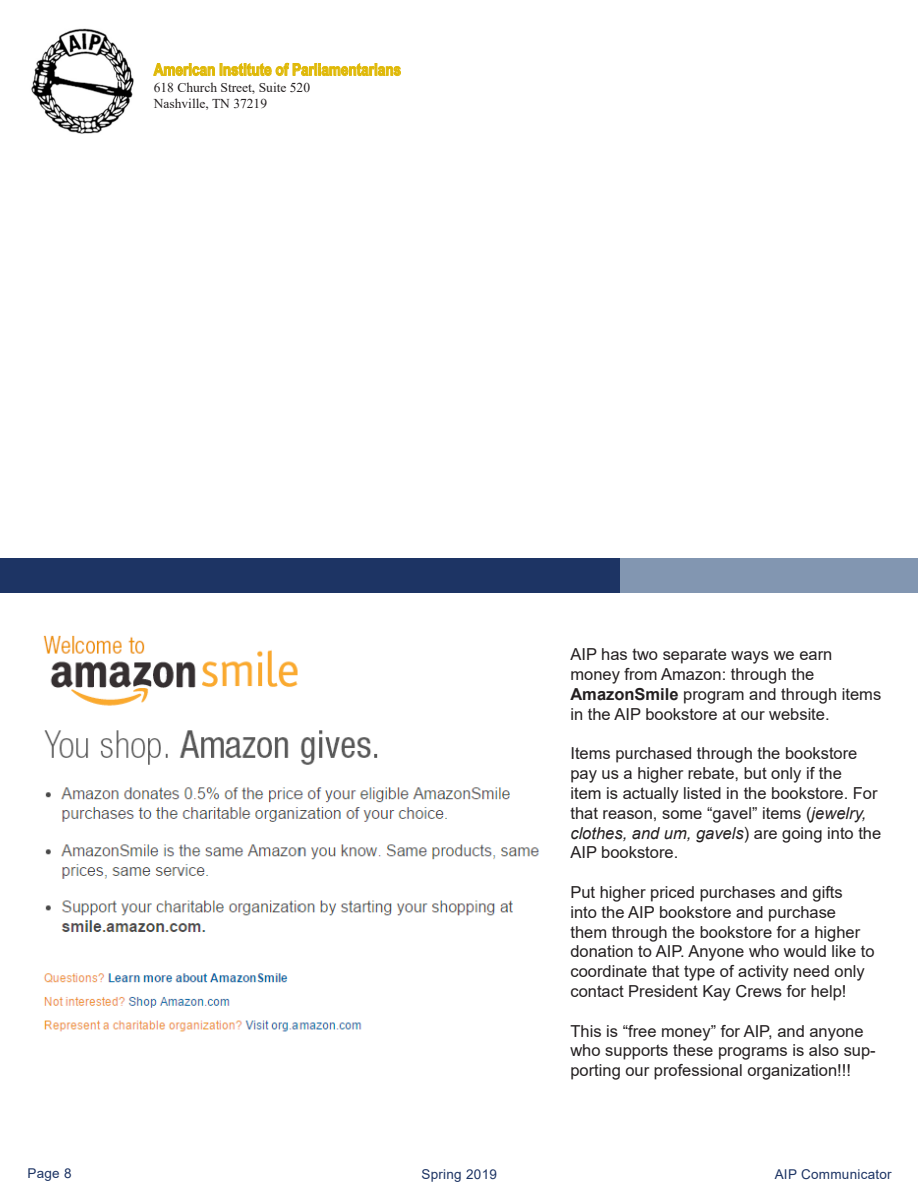
<style>
.page{position:relative;width:918px;height:1188px;background:#fff}
.page>*{position:absolute;margin:0;border:0;box-sizing:border-box;transform-origin:0 0}
.t1{font:16.5px/19.8px "Arial";color:#231f20}
.t2{font:700 16.5px "Arial Narrow";color:#dfb805}
.t3{font:13.5px "Times New Roman";color:#231f20}
.t4{font:13.5px "Arial";letter-spacing:.02em;color:#1d3464}
.s1{font-weight:700}
.s2{font-style:italic}
</style>
<div class="page">
<div style="left:0;top:558px;width:621px;height:35px;background:#1d3464"></div>
<div style="left:621px;top:558px;width:297px;height:35px;background:#8296b1"></div>
<img style="left:31px;top:28px;width:103px;height:106px">
<svg style="left:153px;top:63px;width:248px;height:13px"></svg>
<img style="left:43px;top:635px;width:497px;height:397px">
<p class="t2" style="left:154px;top:57px;width:249px">American Institute of Parliamentarians</p>
<p class="t3" style="left:154px;top:78px;width:158px">618 Church Street, Suite 520</p>
<p class="t3" style="left:154px;top:94px;width:115px">Nashville, TN 37219</p>
<p class="t1" style="left:570px;top:645px;width:263px">AIP has two separate ways we earn money from Amazon: through the</p>
<p class="t1" style="left:570px;top:684px;width:312px"><span class="s1">AmazonSmile</span> program and through items in the AIP bookstore at our website.</p>
<p class="t1" style="left:570px;top:744px;width:312px">Items purchased through the bookstore pay us a higher rebate, but only if the<br>item is actually listed in the bookstore. For that reason, some “gavel” items (<span class="s2">jewelry, clothes, and um, gavels</span>) are going into the AIP bookstore.</p>
<p class="t1" style="left:570px;top:882px;width:306px">Put higher priced purchases and gifts<br>into the AIP bookstore and purchase them through the bookstore for a higher donation to AIP. Anyone who would like to coordinate that type of activity need only contact President Kay Crews for help!</p>
<p class="t1" style="left:570px;top:1021px;width:307px">This is “free money” for AIP, and anyone who supports these programs is also sup&shy;porting our professional organization!!!</p>
<p class="t4" style="left:27px;top:1164px;width:46px">Page 8</p>
<p class="t4" style="left:421px;top:1165px;width:77px">Spring 2019</p>
<p class="t4" style="left:775px;top:1165px;width:119px">AIP Communicator</p>
</div>
